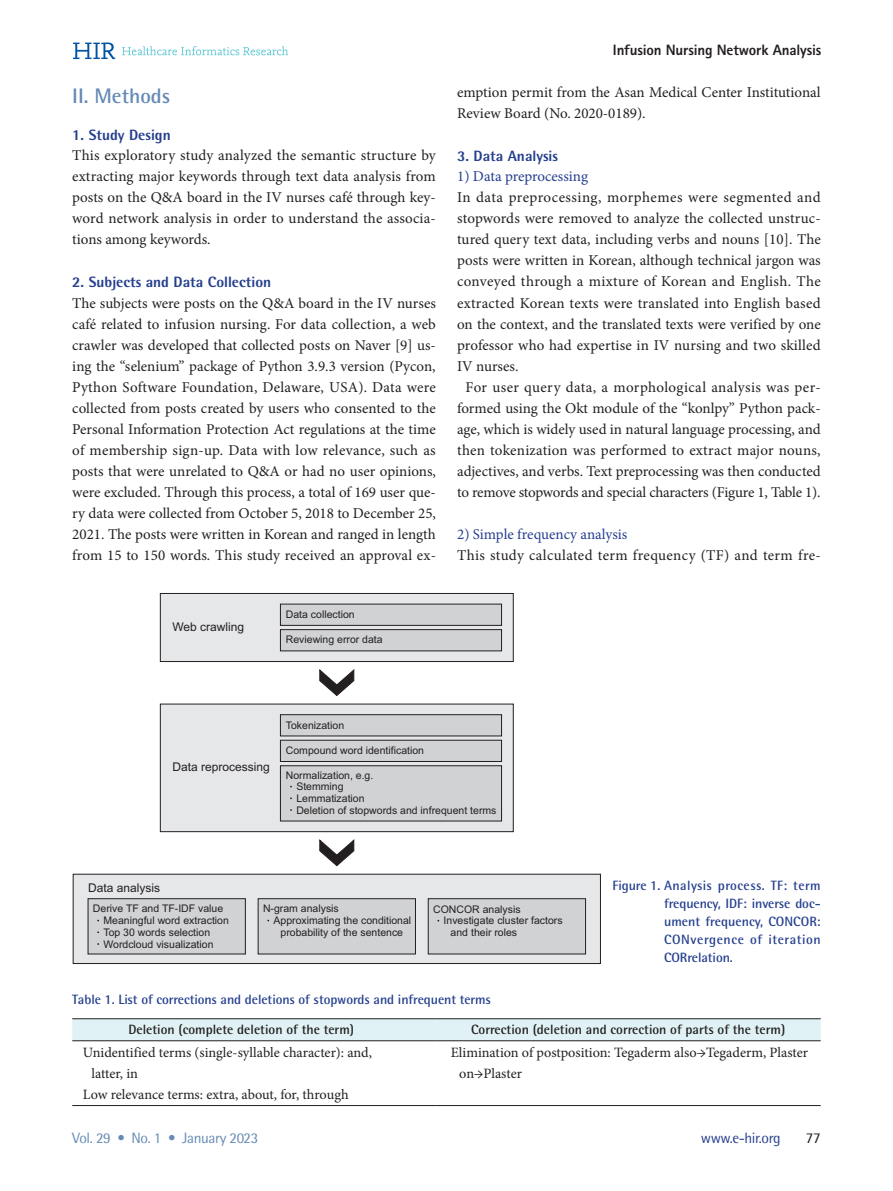
<style>
.page{position:relative;width:893px;height:1191px;background:#fff}
.page>*{position:absolute;margin:0;border:0;box-sizing:border-box;transform-origin:0 0}
.t1{font:700 21px "Rotis Semi Sans Std";color:#658ab5}
.t2{font:15px/21px "Minion Pro";letter-spacing:.005em;color:#231f20;text-align:justify}
.t3{font:15px "Minion Pro";letter-spacing:.025em;color:#231f20}
.t4{font:800 15px "Rotis Semi Sans Std";color:#253f8e}
.t5{font:15px "Minion Pro";letter-spacing:-.02em;color:#231f20}
.t6{font:15px "Minion Pro";letter-spacing:.03em;color:#231f20}
.t7{font:15px "Minion Pro";color:#253f8e}
.t8{font:800 15px "Rotis Sans Serif Std";letter-spacing:-.01em;color:#231f20}
.t9{font:15px "Rotis Semi Sans Std";letter-spacing:-.025em;color:#658ab5}
.t10{font:15px "Rotis Semi Sans Std";letter-spacing:-.025em;color:#253f8e}
.t11{font:15px "Rotis Semi Sans Std";color:#231f20}
.t12{font:14.25px/21px "Minion Pro";color:#231f20}
.t13{font:700 13.5px/18px "Rotis Semi Sans Std";letter-spacing:-.005em;color:#253f8e;text-align:justify}
.t14{font:700 13.5px "Rotis Semi Sans Std";color:#231f20}
.t15{font:12px "Arial";color:#231f20}
.t16{font:10.5px/11.7px "Arial";color:#231f20}
</style>
<div class="page">
<svg style="left:73px;top:43px;width:42px;height:16px"></svg>
<svg style="left:122px;top:46px;width:166px;height:9px"></svg>
<div style="left:160px;top:593px;width:353px;height:68px;background:#e6e7e9"></div>
<div style="left:160px;top:593px;width:354px;height:69px;border:1px solid #231f20"></div>
<div style="left:73px;top:874px;width:527px;height:89px;background:#e6e7e9"></div>
<div style="left:73px;top:873px;width:528px;height:91px;border:1px solid #231f20"></div>
<div style="left:88px;top:898px;width:158px;height:56px;background:#d1d2d4;border:1px solid #231f20"></div>
<div style="left:258px;top:898px;width:158px;height:56px;background:#d1d2d4;border:1px solid #231f20"></div>
<div style="left:428px;top:898px;width:158px;height:56px;background:#d1d2d4;border:1px solid #231f20"></div>
<svg style="left:319px;top:839px;width:35px;height:27px"></svg>
<div style="left:160px;top:703px;width:354px;height:129px;background:#e6e7e9;border:1px solid #231f20"></div>
<div style="left:280px;top:765px;width:222px;height:56px;background:#d1d2d4;border:1px solid #231f20"></div>
<div style="left:280px;top:740px;width:222px;height:22px;background:#d1d2d4;border:1px solid #231f20"></div>
<div style="left:280px;top:714px;width:222px;height:22px;background:#d1d2d4;border:1px solid #231f20"></div>
<svg style="left:319px;top:669px;width:35px;height:27px"></svg>
<div style="left:280px;top:629px;width:222px;height:22px;background:#d1d2d4;border:1px solid #231f20"></div>
<div style="left:280px;top:603px;width:222px;height:23px;background:#d1d2d4;border:1px solid #231f20"></div>
<div style="left:72px;top:1019px;width:749px;height:21px;background:#e0f2f5"></div>
<hr style="left:72px;top:1105px;width:364px;height:1px;background:#231f20">
<hr style="left:436px;top:1105px;width:385px;height:1px;background:#231f20">
<hr style="left:72px;top:1018px;width:364px;height:1px;background:#231f20">
<hr style="left:436px;top:1018px;width:385px;height:1px;background:#231f20">
<hr style="left:72px;top:1040px;width:364px;height:1px;background:#231f20">
<hr style="left:436px;top:1040px;width:385px;height:1px;background:#231f20">
<h1 class="t1" style="left:72px;top:83px;width:100px">II. Methods</h1>
<p class="t4" style="left:72px;top:125px;width:100px">1. Study Design</p>
<p class="t2" style="left:72px;top:145px;width:365px">This exploratory study analyzed the semantic structure by extracting major keywords through text data analysis from posts on the Q&amp;A board in the IV nurses café through key&shy;word network analysis in order to understand the associa&shy;tions among keywords.</p>
<p class="t4" style="left:72px;top:272px;width:200px">2. Subjects and Data Collection</p>
<p class="t2" style="left:72px;top:292px;width:365px">The subjects were posts on the Q&amp;A board in the IV nurses café related to infusion nursing. For data collection, a web crawler was developed that collected posts on Naver [9] us&shy;ing the “selenium” package of Python 3.9.3 version (Pycon, Python Software Foundation, Delaware, USA). Data were collected from posts created by users who consented to the Personal Information Protection Act regulations at the time of membership sign-up. Data with low relevance, such as posts that were unrelated to Q&amp;A or had no user opinions, were excluded. Through this process, a total of 169 user que&shy;ry data were collected from October 5, 2018 to December 25, 2021. The posts were written in Korean and ranged in length from 15 to 150 words. This study received an approval ex-</p>
<p class="t15" style="left:172px;top:622px;width:73px">Web crawling</p>
<p class="t16" style="left:286px;top:610px;width:70px">Data collection</p>
<p class="t16" style="left:286px;top:634px;width:98px">Reviewing error data</p>
<p class="t8" style="left:613px;top:41px;width:210px">Infusion Nursing Network Analysis</p>
<p class="t2" style="left:457px;top:82px;width:365px">emption permit from the Asan Medical Center Institutional<br>Review Board (No. 2020-0189).</p>
<p class="t4" style="left:457px;top:146px;width:102px">3. Data Analysis</p>
<p class="t7" style="left:457px;top:167px;width:132px">1) Data preprocessing</p>
<p class="t6" style="left:457px;top:188px;width:365px">In data preprocessing, morphemes were segmented and</p>
<p class="t2" style="left:457px;top:208px;width:365px">stopwords were removed to analyze the collected unstruc-</p>
<p class="t2" style="left:457px;top:229px;width:365px">tured query text data, including verbs and nouns [10]. The</p>
<p class="t2" style="left:457px;top:250px;width:365px">posts were written in Korean, although technical jargon was</p>
<p class="t2" style="left:457px;top:271px;width:365px">conveyed through a mixture of Korean and English. The</p>
<p class="t2" style="left:457px;top:292px;width:365px">extracted Korean texts were translated into English based</p>
<p class="t2" style="left:457px;top:313px;width:365px">on the context, and the translated texts were verified by one</p>
<p class="t2" style="left:457px;top:334px;width:365px">professor who had expertise in IV nursing and two skilled</p>
<p class="t2" style="left:457px;top:355px;width:63px">IV nurses.</p>
<p class="t3" style="left:466px;top:377px;width:357px">For user query data, a morphological analysis was per-</p>
<p class="t2" style="left:457px;top:397px;width:365px">formed using the Okt module of the “konlpy” Python pack-</p>
<p class="t2" style="left:457px;top:418px;width:365px">age, which is widely used in natural language processing, and</p>
<p class="t2" style="left:457px;top:439px;width:365px">then tokenization was performed to extract major nouns,</p>
<p class="t2" style="left:457px;top:460px;width:365px">adjectives, and verbs. Text preprocessing was then conducted</p>
<p class="t5" style="left:457px;top:482px;width:365px">to remove stopwords and special characters (Figure 1, Table 1).</p>
<p class="t7" style="left:457px;top:524px;width:172px">2) Simple frequency analysis</p>
<p class="t3" style="left:457px;top:545px;width:365px">This study calculated term frequency (TF) and term fre-</p>
<p class="t16" style="left:286px;top:720px;width:60px">Tokenization</p>
<p class="t16" style="left:286px;top:745px;width:140px">Compound word identification</p>
<p class="t15" style="left:172px;top:762px;width:99px">Data reprocessing</p>
<p class="t16" style="left:296px;top:770px;width:202px;text-indent:-10px">Normalization, e.g.<br>Stemming<br>Lemmatization<br>Deletion of stopwords and infrequent terms</p>
<p class="t15" style="left:88px;top:883px;width:74px">Data analysis</p>
<p class="t16" style="left:103px;top:904px;width:127px;text-indent:-10px">Derive TF and TF-IDF value<br>Meaningful word extraction<br>Top 30 words selection<br>Wordcloud visualization</p>
<p class="t16" style="left:263px;top:904px;width:77px">N-gram analysis</p>
<p class="t16" style="left:274px;top:915px;width:139px">Approximating the conditional</p>
<p class="t16" style="left:281px;top:927px;width:124px">probability of the sentence</p>
<p class="t16" style="left:433px;top:904px;width:89px">CONCOR analysis</p>
<p class="t16" style="left:444px;top:915px;width:121px">Investigate cluster factors</p>
<p class="t16" style="left:451px;top:927px;width:68px">and their roles</p>
<p class="t13" style="left:664px;top:876px;width:158px;text-indent:-52px">Figure 1. Analysis process. TF: term frequency, IDF: inverse doc&shy;ument frequency, CONCOR:<br>CONvergence of iteration CORrelation.</p>
<p class="t13" style="left:72px;top:989px;width:420px">Table 1. List of corrections and deletions of stopwords and infrequent terms</p>
<p class="t14" style="left:128px;top:1021px;width:227px">Deletion (complete deletion of the term)</p>
<p class="t14" style="left:471px;top:1021px;width:316px">Correction (deletion and correction of parts of the term)</p>
<p class="t12" style="left:83px;top:1041px;width:291px">Unidentified terms (single-syllable character): and,</p>
<p class="t12" style="left:91px;top:1062px;width:48px">latter, in</p>
<p class="t12" style="left:83px;top:1083px;width:267px">Low relevance terms: extra, about, for, through</p>
<p class="t12" style="left:459px;top:1041px;width:350px;text-indent:-9px">Elimination of postposition: Tegaderm also→Tegaderm, Plaster on→Plaster</p>
<p class="t9" style="left:72px;top:1128px;width:187px">Vol. 29 • No. 1 • January 2023</p>
<p class="t10" style="left:701px;top:1128px;width:81px">www.e-hir.org</p>
<p class="t11" style="left:806px;top:1128px;width:16px">77</p>
</div>
